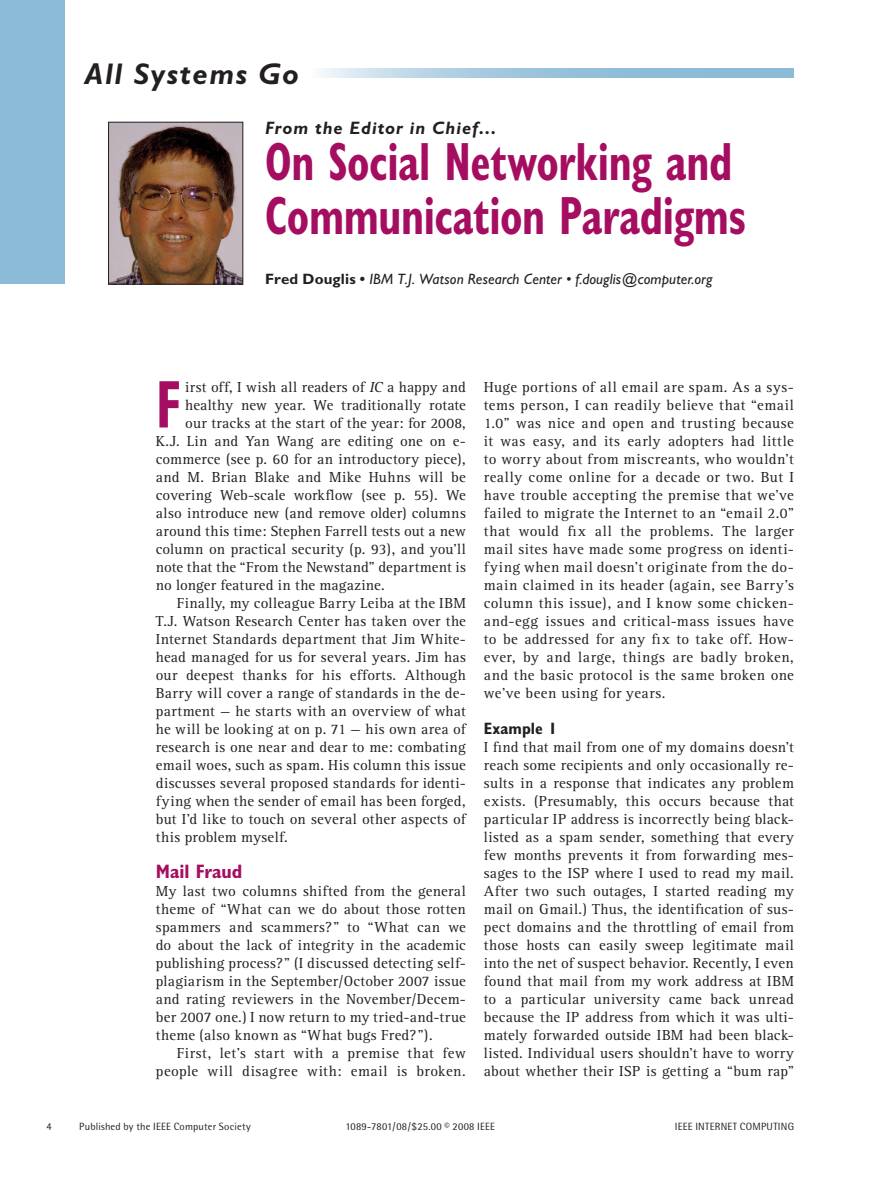
<style>
.page{position:relative;width:878px;height:1188px;background:#fff}
.page>*{position:absolute;margin:0;border:0;box-sizing:border-box;transform-origin:0 0}
.t1{font:700 condensed 67.65px "Gill Sans";color:#a50d60;scale:.8 1}
.t2{font:700 condensed 54px/54px "Gill Sans";letter-spacing:-.01em;color:#a50d60;scale:.8 1}
.t3{font:italic 700 30px "Gill Sans";letter-spacing:.055em;color:#231f20}
.t4{font:700 condensed 19.5px "Gill Sans";color:#a50d60}
.t5{font:italic 700 18px "Gill Sans";letter-spacing:.055em;color:#231f20}
.t6{font:700 condensed 16.5px "Gill Sans";letter-spacing:.005em;color:#231f20}
.t7{font:15px/18px "Rotis Serif";letter-spacing:.02em;color:#231f20;text-align:justify}
.t8{font:italic 15px "Gill Sans";letter-spacing:.005em;color:#231f20}
.t9{font:10.5px "Rotis Semi Sans";letter-spacing:.015em;color:#231f20}
.s1{font-weight:700;font-style:normal}
.s2{font-style:italic}
</style>
<div class="page">
<div style="left:0;top:0;width:65px;height:284px;background:#8bbbd7"></div>
<svg style="left:321px;top:69px;width:473px;height:9px;background:#a4c8df"></svg>
<img style="left:110px;top:124px;width:131px;height:159px">
<div style="left:108px;top:122px;width:135px;height:163px;border:1px solid #231f20"></div>
<h3 class="t3" style="left:85px;top:56px;width:216px">All Systems Go</h3>
<p class="t5" style="left:265px;top:118px;width:233px">From the Editor in Chief…</p>
<h2 class="t2" style="left:265px;top:135px;width:602px">On Social Networking and<br>Communication Paradigms</h2>
<p class="t8" style="left:265px;top:270px;width:449px"><span class="s1">Fred Douglis •</span> IBM T.J. Watson Research Center • f.douglis@computer.org</p>
<h1 class="t1" style="left:156px;top:364px;width:32px">F</h1>
<p class="t7" style="left:185px;top:378px;width:282px">irst off, I wish all readers of <span class="s2">IC</span> a happy and</p>
<p class="t7" style="left:185px;top:396px;width:282px">healthy new year. We traditionally rotate</p>
<p class="t7" style="left:185px;top:414px;width:282px">our tracks at the start of the year: for 2008,</p>
<p class="t7" style="left:156px;top:432px;width:311px">K.J. Lin and Yan Wang are editing one on e-</p>
<p class="t7" style="left:156px;top:450px;width:311px">commerce (see p. 60 for an introductory piece),</p>
<p class="t7" style="left:156px;top:468px;width:311px">and M. Brian Blake and Mike Huhns will be</p>
<p class="t7" style="left:156px;top:486px;width:311px">covering Web-scale workflow (see p. 55). We</p>
<p class="t7" style="left:156px;top:504px;width:311px">also introduce new (and remove older) columns</p>
<p class="t7" style="left:156px;top:522px;width:311px">around this time: Stephen Farrell tests out a new</p>
<p class="t7" style="left:156px;top:540px;width:311px">column on practical security (p. 93), and you’ll</p>
<p class="t7" style="left:156px;top:558px;width:311px">note that the “From the Newstand” department is</p>
<p class="t7" style="left:156px;top:576px;width:230px">no longer featured in the magazine.</p>
<p class="t7" style="left:177px;top:594px;width:290px">Finally, my colleague Barry Leiba at the IBM</p>
<p class="t7" style="left:156px;top:612px;width:311px">T.J. Watson Research Center has taken over the</p>
<p class="t7" style="left:156px;top:630px;width:311px">Internet Standards department that Jim White-</p>
<p class="t7" style="left:156px;top:648px;width:311px">head managed for us for several years. Jim has</p>
<p class="t7" style="left:156px;top:666px;width:311px">our deepest thanks for his efforts. Although</p>
<p class="t7" style="left:156px;top:684px;width:311px">Barry will cover a range of standards in the de-</p>
<p class="t7" style="left:156px;top:702px;width:311px">partment — he starts with an overview of what</p>
<p class="t7" style="left:156px;top:720px;width:311px">he will be looking at on p. 71 — his own area of</p>
<p class="t7" style="left:156px;top:738px;width:311px">research is one near and dear to me: combating</p>
<p class="t7" style="left:156px;top:756px;width:311px">email woes, such as spam. His column this issue</p>
<p class="t7" style="left:156px;top:774px;width:311px">discusses several proposed standards for identi-</p>
<p class="t7" style="left:156px;top:792px;width:311px">fying when the sender of email has been forged,</p>
<p class="t7" style="left:156px;top:810px;width:311px">but I’d like to touch on several other aspects of</p>
<p class="t7" style="left:156px;top:828px;width:133px">this problem myself.</p>
<h3 class="t4" style="left:156px;top:859px;width:88px">Mail Fraud</h3>
<p class="t7" style="left:156px;top:882px;width:311px">My last two columns shifted from the general theme of “What can we do about those rotten spammers and scammers?” to “What can we do about the lack of integrity in the academic publishing process?” (I discussed detecting self&shy;plagiarism in the September/October 2007 issue and rating reviewers in the November/Decem&shy;ber 2007 one.) I now return to my tried-and-true theme (also known as “What bugs Fred?”).</p>
<p class="t7" style="left:156px;top:1044px;width:311px;text-align:right">First, let’s start with a premise that few people will disagree with: email is broken.</p>
<p class="t7" style="left:484px;top:378px;width:311px">Huge portions of all email are spam. As a sys&shy;tems person, I can readily believe that “email 1.0” was nice and open and trusting because it was easy, and its early adopters had little to worry about from miscreants, who wouldn’t really come online for a decade or two. But I have trouble accepting the premise that we’ve failed to migrate the Internet to an “email 2.0” that would fix all the problems. The larger mail sites have made some progress on identi&shy;fying when mail doesn’t originate from the do&shy;main claimed in its header (again, see Barry’s column this issue), and I know some chicken&shy;and-egg issues and critical-mass issues have to be addressed for any fix to take off. How&shy;ever, by and large, things are badly broken, and the basic protocol is the same broken one we’ve been using for years.</p>
<p class="t6" style="left:484px;top:718px;width:75px">Example 1</p>
<p class="t7" style="left:484px;top:738px;width:311px">I find that mail from one of my domains doesn’t reach some recipients and only occasionally re&shy;sults in a response that indicates any problem exists. (Presumably, this occurs because that particular IP address is incorrectly being black&shy;listed as a spam sender, something that every few months prevents it from forwarding mes&shy;sages to the ISP where I used to read my mail.<br>After two such outages, I started reading my mail on Gmail.) Thus, the identification of sus&shy;pect domains and the throttling of email from those hosts can easily sweep legitimate mail into the net of suspect behavior. Recently, I even found that mail from my work address at IBM to a particular university came back unread because the IP address from which it was ulti&shy;mately forwarded outside IBM had been black&shy;listed. Individual users shouldn’t have to worry about whether their ISP is getting a “bum rap”</p>
<p class="t9" style="left:79px;top:1120px;width:173px">Published by the IEEE Computer Society</p>
<p class="t9" style="left:345px;top:1120px;width:151px">1089-7801/08/$25.00 © 2008 IEEE</p>
<p class="t9" style="left:675px;top:1120px;width:121px">IEEE INTERNET COMPUTING</p>
</div>
